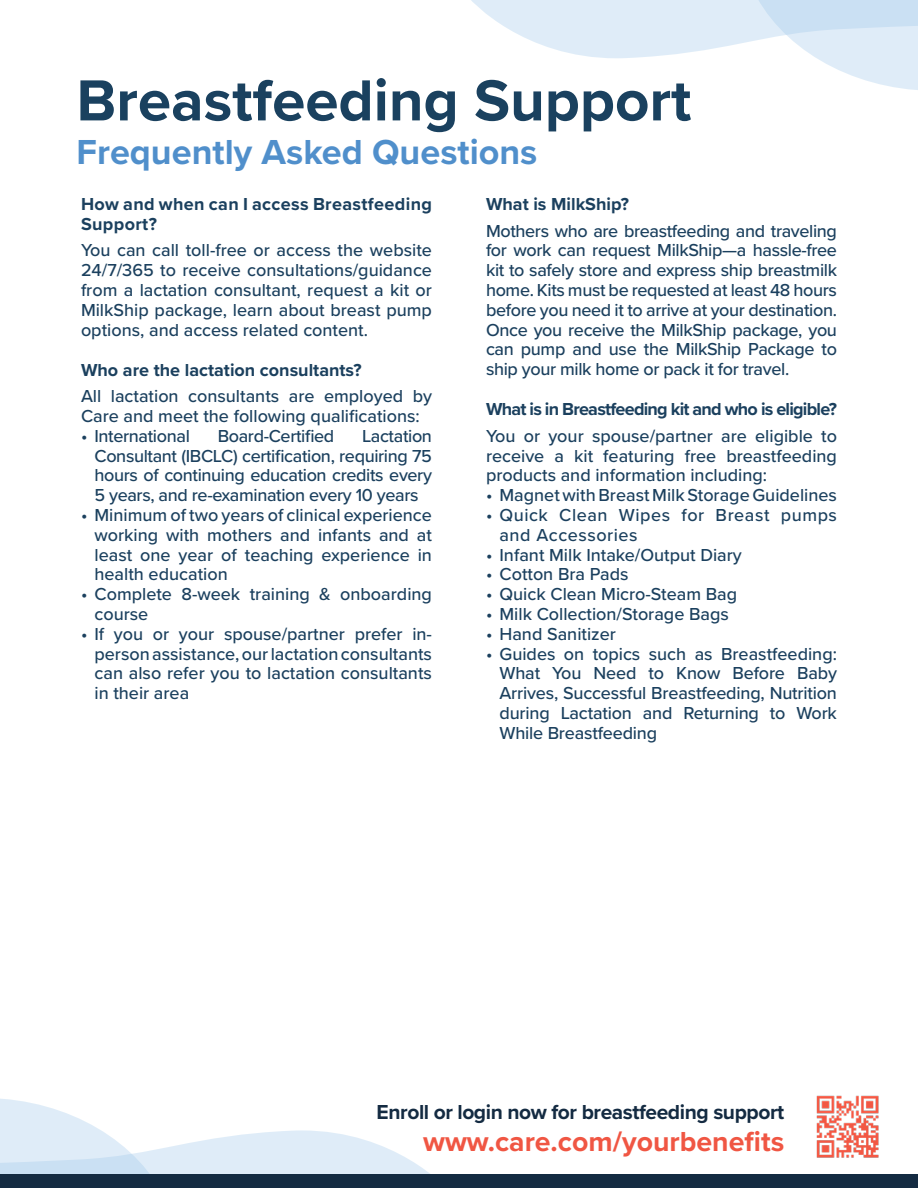
<style>
.page{position:relative;width:918px;height:1188px;background:#fff}
.page>*{position:absolute;margin:0;border:0;box-sizing:border-box;transform-origin:0 0}
.Subtitle_1{font:700 60px "Proxima Nova";color:#1a415f}
.Subtitle_1-2{font:700 36px "Proxima Nova";color:#508fcb}
.t1{font:700 28.5px "Proxima Nova";color:#f05643}
.t2{font:700 21px "Proxima Nova";letter-spacing:-.02em;color:#142b42}
.Body_Text{font:500 18px/19.8px "Proxima Nova";color:#1b405e;text-align:justify}
.Subtitle_1-3{font:700 18px "Proxima Nova";color:#1b405e}
.Body_Text-2{font:500 18px/19.8px "Proxima Nova";letter-spacing:.03em;color:#1b405e}
.Subtitle_1-4{font:700 18px/19.8px "Proxima Nova";letter-spacing:.02em;color:#1b405e}
.Subtitle_1-5{font:700 18px "Proxima Nova";letter-spacing:-.04em;color:#1b405e}
.Body_Text-3{font:500 18px "Proxima Nova";letter-spacing:-.02em;color:#1b405e}
</style>
<div class="page">
<svg style="left:0;top:1098px;width:430px;height:76px"></svg>
<div style="left:0;top:1174px;width:918px;height:14px;background:#142b42"></div>
<svg style="left:471px;top:0;width:447px;height:90px"></svg>
<img style="left:816px;top:1095px;width:63px;height:63px">
<p class="Subtitle_1" style="left:76px;top:56px;width:616px">Breastfeeding Support</p>
<p class="Subtitle_1-2" style="left:76px;top:125px;width:462px">Frequently Asked Questions</p>
<p class="Subtitle_1-4" style="left:81px;top:194px;width:353px">How and when can I access Breastfeeding<br>Support?</p>
<p class="Body_Text" style="left:81px;top:240px;width:353px">You can call toll-free or access the website 24/7/365 to receive consultations/guidance from a lactation consultant, request a kit or MilkShip package, learn about breast pump options, and access related content.</p>
<p class="Subtitle_1-3" style="left:81px;top:356px;width:282px">Who are the lactation consultants?</p>
<p class="Body_Text" style="left:81px;top:386px;width:353px">All lactation consultants are employed by<br>Care and meet the following qualifications:</p>
<p class="Body_Text-3" style="left:81px;top:422px;width:110px">• International</p>
<p class="Body_Text-3" style="left:218px;top:422px;width:118px">Board-Certified</p>
<p class="Subtitle_1-3" style="left:486px;top:191px;width:144px">What is MilkShip?</p>
<p class="Body_Text" style="left:486px;top:220px;width:353px">Mothers who are breastfeeding and traveling for work can request MilkShip—a hassle-free kit to safely store and express ship breastmilk home. Kits must be requested at least 48 hours before you need it to arrive at your destination.<br>Once you receive the MilkShip package, you can pump and use the MilkShip Package to ship your milk home or pack it for travel.</p>
<p class="Subtitle_1-5" style="left:486px;top:396px;width:353px">What is in Breastfeeding kit and who is eligible?</p>
<p class="Body_Text" style="left:486px;top:425px;width:353px">You or your spouse/partner are eligible to receive a kit featuring free breastfeeding products and information including:</p>
<p class="Body_Text" style="left:486px;top:485px;width:353px">• Magnet with Breast Milk Storage Guidelines</p>
<p class="Body_Text-2" style="left:500px;top:504px;width:339px;text-indent:-14px">• Quick Clean Wipes for Breast pumps and Accessories</p>
<p class="Body_Text" style="left:486px;top:544px;width:257px">• Infant Milk Intake/Output Diary</p>
<p class="Body_Text" style="left:486px;top:564px;width:144px">• Cotton Bra Pads</p>
<p class="Body_Text" style="left:486px;top:584px;width:253px">• Quick Clean Micro-Steam Bag</p>
<p class="Body_Text" style="left:486px;top:603px;width:244px">• Milk Collection/Storage Bags</p>
<p class="Body_Text" style="left:486px;top:623px;width:131px">• Hand Sanitizer</p>
<p class="Body_Text" style="left:500px;top:643px;width:339px;text-indent:-14px">• Guides on topics such as Breastfeeding:<br>What You Need to Know Before Baby Arrives, Successful Breastfeeding, Nutrition during Lactation and Returning to Work While Breastfeeding</p>
<p class="Body_Text" style="left:94px;top:425px;width:339px;text-indent:268px">Lactation Consultant (IBCLC) certification, requiring 75 hours of continuing education credits every 5 years, and re-examination every 10 years</p>
<p class="Body_Text" style="left:94px;top:504px;width:339px;text-indent:-14px">• Minimum of two years of clinical experience working with mothers and infants and at least one year of teaching experience in health education</p>
<p class="Body_Text" style="left:94px;top:584px;width:339px;text-indent:-14px">• Complete 8-week training &amp; onboarding course</p>
<p class="Body_Text" style="left:94px;top:623px;width:339px;text-indent:-14px">• If you or your spouse/partner prefer in&shy;person assistance, our lactation consultants can also refer you to lactation consultants in their area</p>
<p class="t2" style="left:377px;top:1097px;width:409px">Enroll or login now for breastfeeding support</p>
<p class="t1" style="left:423px;top:1120px;width:363px">www.care.com/yourbenefits</p>
</div>
